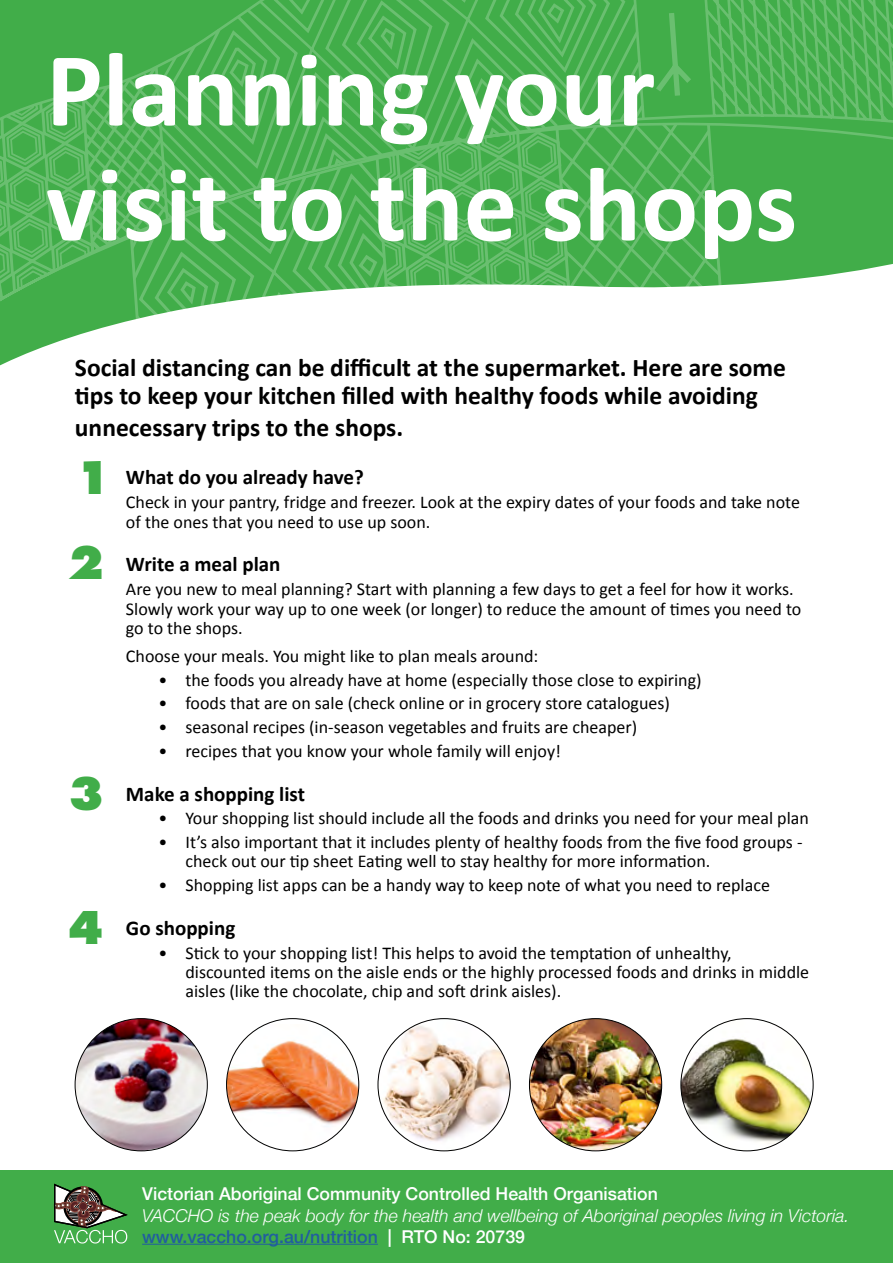
<style>
.page{position:relative;width:893px;height:1263px;background:#fff}
.page>*{position:absolute;margin:0;border:0;box-sizing:border-box;transform-origin:0 0}
.t1{font:700 106.5px/114.9px "Calibri";color:#fff}
.t2{font:700 49.5px/85.2px "Futura P Extr";color:#41ad49}
.t3{font:700 25.5px/27.5px "Calibri";color:#000}
.t4{font:700 21px "Calibri";color:#000}
.t5{font:18px/19.4px "Calibri";color:#000}
.t6{font:italic 300 17.7px/21.3px "Helvetica Neue";color:#fff}
.t7{font:500 17.7px "Helvetica Neue";color:#fff}
.s1{font-weight:500;font-style:normal;color:#215e9e}
.s2{font-weight:500;font-style:normal}
</style>
<div class="page">
<svg style="left:0;top:0;width:893px;height:366px;fill:#41ad49"></svg>
<div style="left:0;top:1170px;width:893px;height:93px;background:#41ad49"></div>
<hr style="left:142px;top:1244px;width:236px;height:1px;background:#215e9e">
<svg style="left:54px;top:1184px;width:74px;height:59px"></svg>
<img style="left:378px;top:1018px;width:132px;height:133px;border-radius:66px">
<img style="left:681px;top:1018px;width:132px;height:133px;border-radius:66px">
<img style="left:75px;top:1018px;width:132px;height:133px">
<img style="left:227px;top:1024px;width:132px;height:121px">
<img style="left:529px;top:1018px;width:133px;height:133px;border-radius:66px">
<h1 class="t1" style="left:46px;top:32px;width:753px">Planning your visit to the shops</h1>
<h3 class="t3" style="left:75px;top:354px;width:713px">Social distancing can be difficult at the supermarket. Here are some tips to keep your kitchen filled with healthy foods while avoiding</h3>
<h3 class="t3" style="left:75px;top:414px;width:330px">unnecessary trips to the shops.</h3>
<p class="t4" style="left:126px;top:464px;width:239px">What do you already have?</p>
<p class="t5" style="left:126px;top:492px;width:675px">Check in your pantry, fridge and freezer. Look at the expiry dates of your foods and take note of the ones that you need to use up soon.</p>
<p class="t4" style="left:126px;top:551px;width:156px">Write a meal plan</p>
<p class="t5" style="left:126px;top:579px;width:677px">Are you new to meal planning? Start with planning a few days to get a feel for how it works.<br>Slowly work your way up to one week (or longer) to reduce the amount of times you need to go to the shops.</p>
<p class="t5" style="left:126px;top:646px;width:414px">Choose your meals. You might like to plan meals around:</p>
<p class="t5" style="left:158px;top:670px;width:545px">• the foods you already have at home (especially those close to expiring)</p>
<p class="t5" style="left:158px;top:694px;width:513px">• foods that are on sale (check online or in grocery store catalogues)</p>
<p class="t5" style="left:158px;top:717px;width:480px">• seasonal recipes (in-season vegetables and fruits are cheaper)</p>
<p class="t5" style="left:158px;top:741px;width:404px">• recipes that you know your whole family will enjoy!</p>
<p class="t4" style="left:126px;top:780px;width:181px">Make a shopping list</p>
<p class="t5" style="left:158px;top:809px;width:652px">• Your shopping list should include all the foods and drinks you need for your meal plan</p>
<p class="t5" style="left:185px;top:832px;width:618px;text-indent:-27px">• It’s also important that it includes plenty of healthy foods from the five food groups - check out our tip sheet Eating well to stay healthy for more information.</p>
<p class="t5" style="left:158px;top:875px;width:613px">• Shopping list apps can be a handy way to keep note of what you need to replace</p>
<p class="t4" style="left:126px;top:914px;width:111px">Go shopping</p>
<p class="t5" style="left:185px;top:943px;width:625px;text-indent:-27px">• Stick to your shopping list! This helps to avoid the temptation of unhealthy, discounted items on the aisle ends or the highly processed foods and drinks in middle aisles (like the chocolate, chip and soft drink aisles).</p>
<h2 class="t2" style="left:69px;top:438px;width:35px">1<br>2</h2>
<h2 class="t2" style="left:71px;top:753px;width:33px">3</h2>
<h2 class="t2" style="left:70px;top:887px;width:34px">4</h2>
<p class="t7" style="left:142px;top:1180px;width:517px">Victorian Aboriginal Community Controlled Health Organisation</p>
<p class="t6" style="left:142px;top:1203px;width:709px">VACCHO is the peak body for the health and wellbeing of Aboriginal peoples living in Victoria. <span class="s1">www.vaccho.org.au/nutrition</span> <span class="s2">| RTO No: 20739</span></p>
</div>
